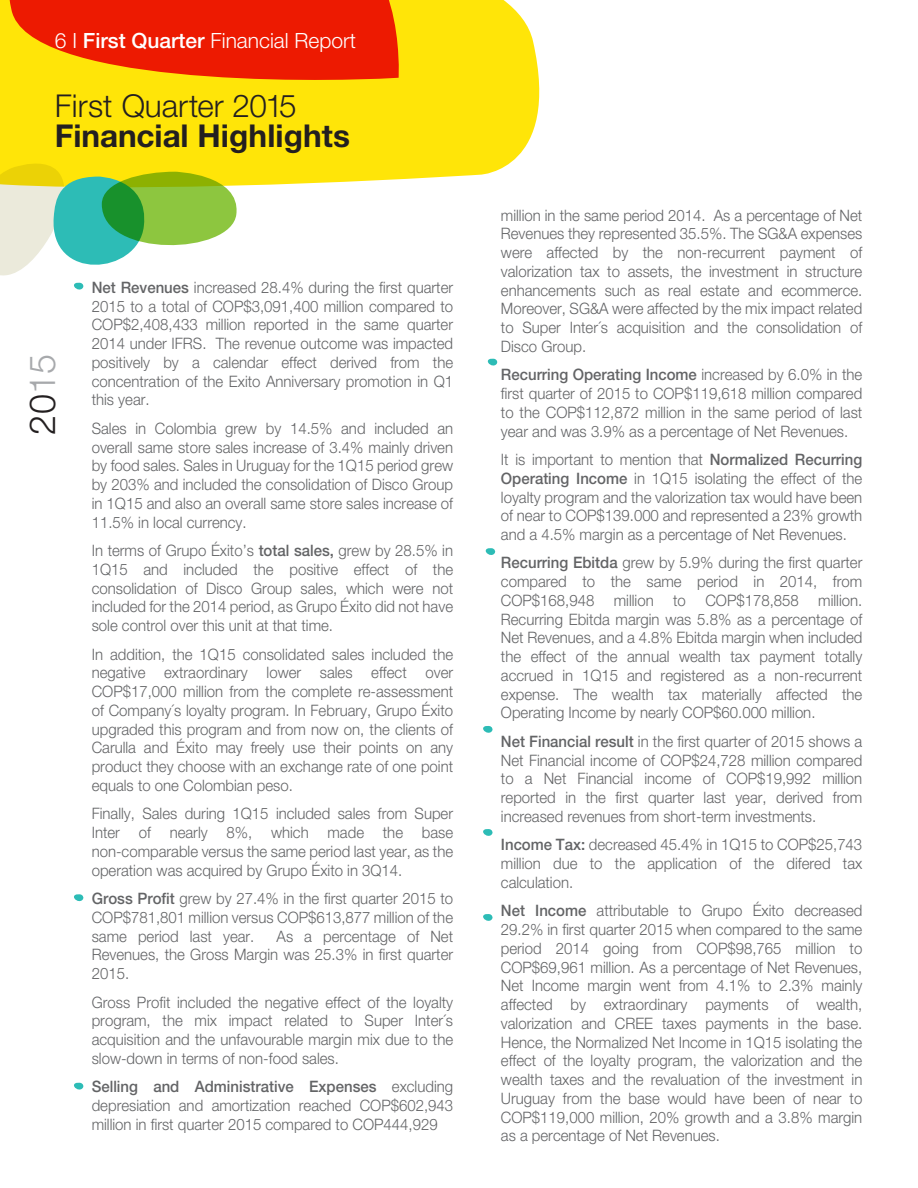
<style>
.page{position:relative;width:918px;height:1188px;background:#fff}
.page>*{position:absolute;margin:0;border:0;box-sizing:border-box;transform-origin:0 0}
.t1{font:300 36px "Helvetica Neue LT Std";color:#231f20}
.t2{font:700 31.5px "Helvetica Neue LT Std";color:#231f20}
.t3{font:300 31.5px "Helvetica Neue LT Std";color:#231f20}
.t4{font:300 21px "Helvetica Neue LT Std";color:#fff}
.t5{font:300 15.75px/18.8px "Helvetica Neue LT Std";color:#636466;text-align:justify;scale:.95 1}
.s1{font-weight:500}
.s2{color:#a7a9ac}
</style>
<div class="page">
<svg style="left:74px;top:894px;width:10px;height:8px"></svg>
<svg style="left:74px;top:1082px;width:10px;height:8px"></svg>
<svg style="left:487px;top:358px;width:11px;height:8px"></svg>
<svg style="left:483px;top:829px;width:10px;height:7px"></svg>
<svg style="left:483px;top:914px;width:10px;height:7px"></svg>
<svg style="left:485px;top:548px;width:11px;height:7px"></svg>
<svg style="left:483px;top:726px;width:10px;height:7px"></svg>
<div style="left:0;top:0;width:540px;height:186px;background:#ffe508"></div>
<svg style="left:0;top:164px;width:237px;height:126px"></svg>
<svg style="left:8px;top:0;width:391px;height:80px;background:#ef3902"></svg>
<h3 class="t4" style="left:55px;top:27px;width:303px">6 I <span class="s1">First Quarter</span> Financial Report</h3>
<h2 class="t3" style="left:55px;top:87px;width:243px">First Quarter 2015</h2>
<h2 class="t2" style="left:55px;top:117px;width:297px">Financial Highlights</h2>
<h1 class="t1" style="left:20px;top:435px;width:82px;rotate:-90deg">20<span class="s2">15</span></h1>
<p class="t5" style="left:92px;top:278px;width:382px"><span class="s1">Net Revenues</span> increased 28.4% during the first quarter 2015 to a total of COP$3,091,400 million compared to COP$2,408,433 million reported in the same quarter 2014 under IFRS. The revenue outcome was impacted positively by a calendar effect derived from the concentration of the Exito Anniversary promotion in Q1 this year.</p>
<p class="t5" style="left:92px;top:419px;width:382px">Sales in Colombia grew by 14.5% and included an overall same store sales increase of 3.4% mainly driven by food sales. Sales in Uruguay for the 1Q15 period grew by 203% and included the consolidation of Disco Group in 1Q15 and also an overall same store sales increase of 11.5% in local currency.</p>
<p class="t5" style="left:92px;top:541px;width:382px">In terms of Grupo Éxito’s <span class="s1">total sales,</span> grew by 28.5% in 1Q15 and included the positive effect of the consolidation of Disco Group sales, which were not included for the 2014 period, as Grupo Éxito did not have sole control over this unit at that time.</p>
<p class="t5" style="left:92px;top:644px;width:382px">In addition, the 1Q15 consolidated sales included the negative extraordinary lower sales effect over COP$17,000 million from the complete re-assessment of Company´s loyalty program. In February, Grupo Éxito upgraded this program and from now on, the clients of Carulla and Éxito may freely use their points on any product they choose with an exchange rate of one point equals to one Colombian peso.</p>
<p class="t5" style="left:92px;top:804px;width:382px">Finally, Sales during 1Q15 included sales from Super Inter of nearly 8%, which made the base non-comparable versus the same period last year, as the operation was acquired by Grupo Éxito in 3Q14.</p>
<p class="t5" style="left:92px;top:889px;width:382px"><span class="s1">Gross Profit</span> grew by 27.4% in the first quarter 2015 to COP$781,801 million versus COP$613,877 million of the same period last year.</p>
<p class="t5" style="left:92px;top:926px;width:382px;text-indent:185px">As a percentage of Net Revenues, the Gross Margin was 25.3% in first quarter 2015.</p>
<p class="t5" style="left:92px;top:992px;width:382px">Gross Profit included the negative effect of the loyalty program, the mix impact related to Super Inter´s acquisition and the unfavourable margin mix due to the slow-down in terms of non-food sales.</p>
<p class="t5" style="left:92px;top:1077px;width:382px"><span class="s1">Selling and Administrative Expenses</span> excluding depresiation and amortization reached COP$602,943 million in first quarter 2015 compared to COP444,929</p>
<p class="t5" style="left:501px;top:205px;width:382px">million in the same period 2014. As a percentage of Net Revenues they represented 35.5%. The SG&amp;A expenses were affected by the non-recurrent payment of valorization tax to assets, the investment in structure enhancements such as real estate and ecommerce.<br>Moreover, SG&amp;A were affected by the mix impact related to Super Inter´s acquisition and the consolidation of Disco Group.</p>
<p class="t5" style="left:501px;top:365px;width:382px"><span class="s1">Recurring Operating Income</span> increased by 6.0% in the first quarter of 2015 to COP$119,618 million compared to the COP$112,872 million in the same period of last year and was 3.9% as a percentage of Net Revenues.</p>
<p class="t5" style="left:501px;top:450px;width:382px">It is important to mention that <span class="s1">Normalized Recurring Operating Income</span> in 1Q15 isolating the effect of the loyalty program and the valorization tax would have been of near to COP$139.000 and represented a 23% growth and a 4.5% margin as a percentage of Net Revenues.</p>
<p class="t5" style="left:501px;top:553px;width:382px"><span class="s1">Recurring Ebitda</span> grew by 5.9% during the first quarter compared to the same period in 2014, from COP$168,948 million to COP$178,858 million.<br>Recurring Ebitda margin was 5.8% as a percentage of Net Revenues, and a 4.8% Ebitda margin when included the effect of the annual wealth tax payment totally accrued in 1Q15 and registered as a non-recurrent expense. The wealth tax materially affected the Operating Income by nearly COP$60.000 million.</p>
<p class="t5" style="left:501px;top:732px;width:382px"><span class="s1">Net Financial result</span> in the first quarter of 2015 shows a Net Financial income of COP$24,728 million compared to a Net Financial income of COP$19,992 million reported in the first quarter last year, derived from increased revenues from short-term investments.</p>
<p class="t5" style="left:501px;top:835px;width:382px"><span class="s1">Income Tax:</span> decreased 45.4% in 1Q15 to COP$25,743 million due to the application of the difered tax calculation.</p>
<p class="t5" style="left:501px;top:901px;width:382px"><span class="s1">Net Income</span> attributable to Grupo Éxito decreased 29.2% in first quarter 2015 when compared to the same period 2014 going from COP$98,765 million to COP$69,961 million. As a percentage of Net Revenues, Net Income margin went from 4.1% to 2.3% mainly affected by extraordinary payments of wealth, valorization and CREE taxes payments in the base.<br>Hence, the Normalized Net Income in 1Q15 isolating the effect of the loyalty program, the valorization and the wealth taxes and the revaluation of the investment in Uruguay from the base would have been of near to COP$119,000 million, 20% growth and a 3.8% margin as a percentage of Net Revenues.</p>
</div>
